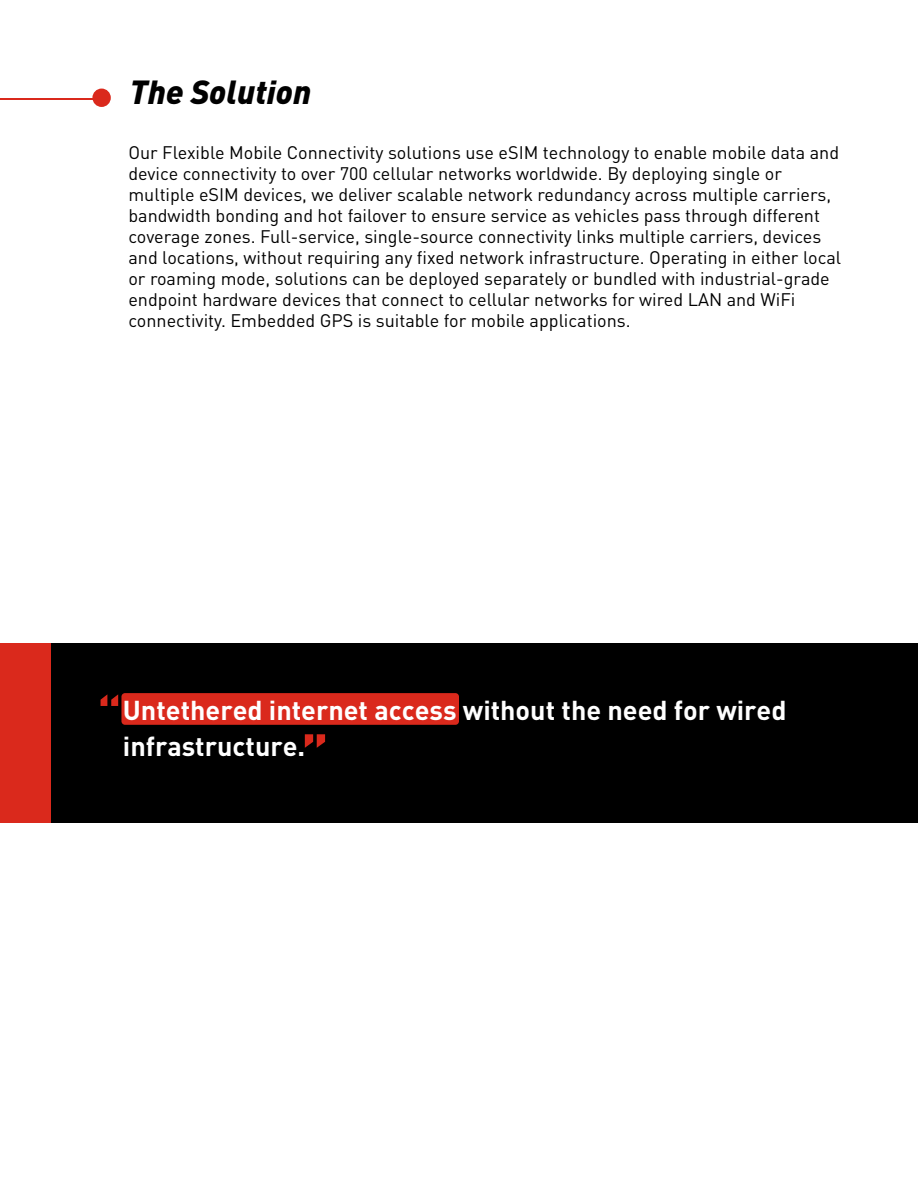
<style>
.page{position:relative;width:918px;height:1188px;background:#fff}
.page>*{position:absolute;margin:0;border:0;box-sizing:border-box;transform-origin:0 0}
.t1{font:51px "DIN Bold Alternate";color:#da291c}
.t2{font:900 51px "DIN";color:#da291c}
.t3{font:italic 900 33px "DINOT";color:#000}
.t4{font:700 27px/36px "DINOT";color:#fff}
.t5{font:18px/21px "DINOT";color:#000}
</style>
<div class="page">
<hr style="left:1px;top:98px;width:101px;height:1px;background:#da291c">
<div style="left:92px;top:89px;width:19px;height:18px;background:#da291c;border-radius:50%"></div>
<div style="left:0;top:643px;width:918px;height:180px;background:#000"></div>
<div style="left:0;top:643px;width:51px;height:180px;background:#da291c"></div>
<div style="left:121px;top:693px;width:338px;height:32px;background:#da291c;border-radius:4px"></div>
<h2 class="t3" style="left:129px;top:70px;width:183px">The Solution</h2>
<p class="t5" style="left:128px;top:142px;width:714px">Our Flexible Mobile Connectivity solutions use eSIM technology to enable mobile data and device connectivity to over 700 cellular networks worldwide. By deploying single or multiple eSIM devices, we deliver scalable network redundancy across multiple carriers, bandwidth bonding and hot failover to ensure service as vehicles pass through different coverage zones. Full-service, single-source connectivity links multiple carriers, devices and locations, without requiring any fixed network infrastructure. Operating in either local or roaming mode, solutions can be deployed separately or bundled with industrial-grade endpoint hardware devices that connect to cellular networks for wired LAN and WiFi connectivity. Embedded GPS is suitable for mobile applications.</p>
<h1 class="t1" style="left:97px;top:684px;width:26px">“</h1>
<h3 class="t4" style="left:123px;top:691px;width:665px">Untethered internet access without the need for wired infrastructure.</h3>
<h1 class="t2" style="left:302px;top:718px;width:28px">”</h1>
</div>
